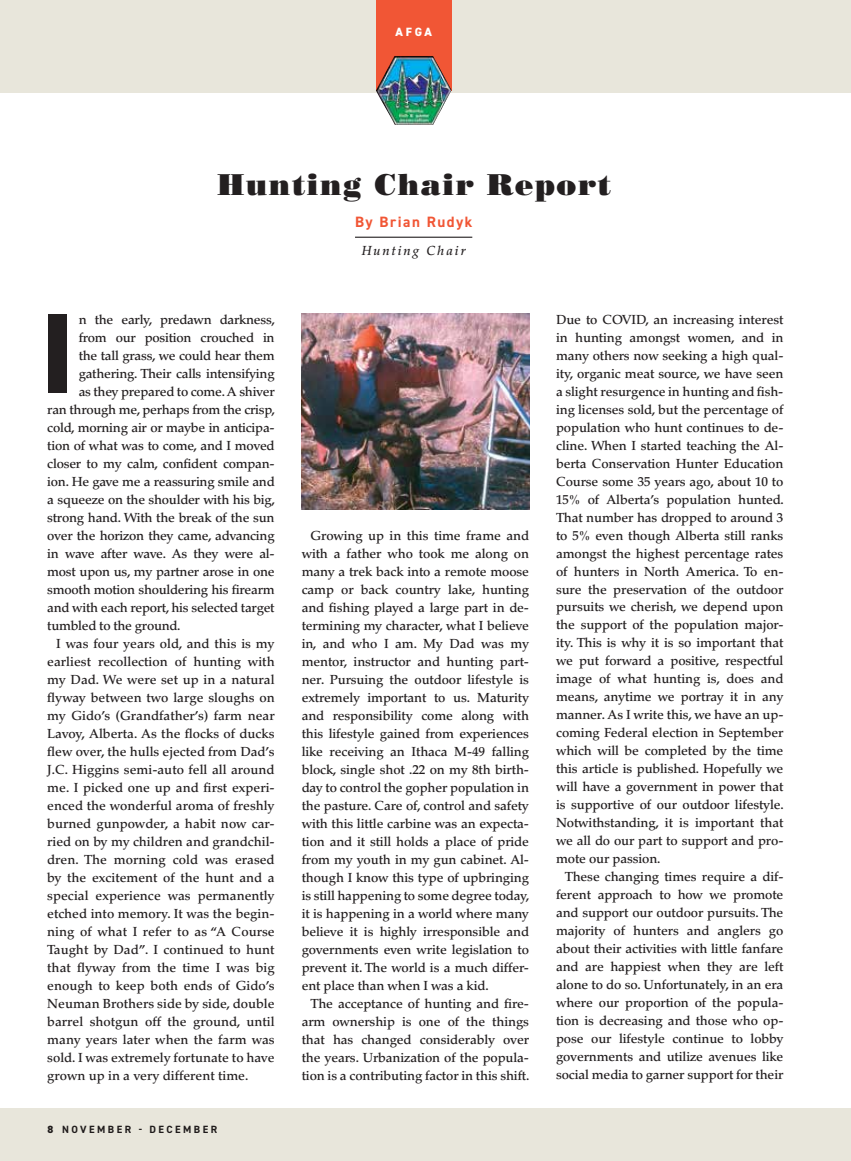
<style>
.page{position:relative;width:851px;height:1161px;background:#fff}
.page>*{position:absolute;margin:0;border:0;box-sizing:border-box;transform-origin:0 0}
.t1{font:800 113.85px "DIN2014";color:#231f20}
.t2{font:30px "Bodoni Std Poster";letter-spacing:.05em;color:#231f20}
.t3{font:700 15px "DIN2014";letter-spacing:.1em;color:#f15635}
.t4{font:500 13.2px/18px "Palatino LT Std";letter-spacing:-.01em;color:#231f20;text-align:justify}
.t5{font:italic 500 13.2px "Palatino LT Std";letter-spacing:.15em;color:#231f20}
.t6{font:800 12px "DIN2014";color:#fff}
.t7{font:700 10.5px "DIN2014";letter-spacing:.235em;color:#231f20}
.s1{font-weight:800}
</style>
<div class="page">
<div style="left:0;top:0;width:850px;height:93px;background:#e8e6db"></div>
<img style="left:376px;top:0;width:75px;height:90px">
<img style="left:376px;top:56px;width:18px;height:58px">
<div style="left:0;top:1108px;width:850px;height:53px;background:#e8e6db"></div>
<hr style="left:355px;top:237px;width:117px;height:1px;background:#231f20">
<img style="left:302px;top:314px;width:227px;height:195px">
<p class="t6" style="left:395px;top:24px;width:38px">AFGA</p>
<h2 class="t2" style="left:217px;top:166px;width:395px">Hunting Chair Report</h2>
<p class="t3" style="left:355px;top:212px;width:119px">By Brian Rudyk</p>
<p class="t5" style="left:361px;top:243px;width:105px">Hunting Chair</p>
<h1 class="t1" style="left:40px;top:278px;width:36px">I</h1>
<p class="t4" style="left:79px;top:311px;width:198px">n the early, predawn darkness,</p>
<p class="t4" style="left:79px;top:329px;width:197px">from our position crouched in</p>
<p class="t4" style="left:79px;top:347px;width:197px">the tall grass, we could hear them</p>
<p class="t4" style="left:79px;top:365px;width:197px">gathering. Their calls intensifying</p>
<p class="t4" style="left:79px;top:383px;width:197px">as they prepared to come. A shiver</p>
<p class="t4" style="left:47px;top:401px;width:229px">ran through me, perhaps from the crisp,</p>
<p class="t4" style="left:47px;top:419px;width:229px">cold, morning air or maybe in anticipa-</p>
<p class="t4" style="left:47px;top:437px;width:229px">tion of what was to come, and I moved</p>
<p class="t4" style="left:47px;top:455px;width:229px">closer to my calm, confident compan-</p>
<p class="t4" style="left:47px;top:473px;width:229px">ion. He gave me a reassuring smile and</p>
<p class="t4" style="left:47px;top:491px;width:229px">a squeeze on the shoulder with his big,</p>
<p class="t4" style="left:47px;top:509px;width:229px">strong hand. With the break of the sun</p>
<p class="t4" style="left:47px;top:527px;width:229px">over the horizon they came, advancing</p>
<p class="t4" style="left:47px;top:545px;width:229px">in wave after wave. As they were al-</p>
<p class="t4" style="left:47px;top:563px;width:229px">most upon us, my partner arose in one</p>
<p class="t4" style="left:47px;top:581px;width:229px">smooth motion shouldering his firearm</p>
<p class="t4" style="left:47px;top:599px;width:229px">and with each report, his selected target</p>
<p class="t4" style="left:47px;top:617px;width:135px">tumbled to the ground.</p>
<p class="t4" style="left:56px;top:635px;width:220px">I was four years old, and this is my</p>
<p class="t4" style="left:47px;top:653px;width:229px">earliest recollection of hunting with</p>
<p class="t4" style="left:47px;top:671px;width:229px">my Dad. We were set up in a natural</p>
<p class="t4" style="left:47px;top:689px;width:229px">flyway between two large sloughs on</p>
<p class="t4" style="left:47px;top:707px;width:229px">my Gido’s (Grandfather’s) farm near</p>
<p class="t4" style="left:47px;top:725px;width:229px">Lavoy, Alberta. As the flocks of ducks</p>
<p class="t4" style="left:47px;top:743px;width:229px">flew over, the hulls ejected from Dad’s</p>
<p class="t4" style="left:47px;top:761px;width:229px">J.C. Higgins semi-auto fell all around</p>
<p class="t4" style="left:47px;top:779px;width:229px">me. I picked one up and first experi-</p>
<p class="t4" style="left:47px;top:797px;width:229px">enced the wonderful aroma of freshly</p>
<p class="t4" style="left:47px;top:815px;width:229px">burned gunpowder, a habit now car-</p>
<p class="t4" style="left:47px;top:833px;width:229px">ried on by my children and grandchil-</p>
<p class="t4" style="left:47px;top:851px;width:229px">dren. The morning cold was erased</p>
<p class="t4" style="left:47px;top:869px;width:229px">by the excitement of the hunt and a</p>
<p class="t4" style="left:47px;top:887px;width:229px">special experience was permanently</p>
<p class="t4" style="left:47px;top:905px;width:229px">etched into memory. It was the begin-</p>
<p class="t4" style="left:47px;top:923px;width:229px">ning of what I refer to as “A Course</p>
<p class="t4" style="left:47px;top:941px;width:229px">Taught by Dad”. I continued to hunt</p>
<p class="t4" style="left:47px;top:959px;width:229px">that flyway from the time I was big</p>
<p class="t4" style="left:47px;top:977px;width:229px">enough to keep both ends of Gido’s</p>
<p class="t4" style="left:47px;top:995px;width:229px">Neuman Brothers side by side, double</p>
<p class="t4" style="left:47px;top:1013px;width:229px">barrel shotgun off the ground, until</p>
<p class="t4" style="left:47px;top:1031px;width:229px">many years later when the farm was</p>
<p class="t4" style="left:47px;top:1048px;width:229px">sold. I was extremely fortunate to have</p>
<p class="t4" style="left:47px;top:1066px;width:202px">grown up in a very different time.</p>
<p class="t7" style="left:47px;top:1122px;width:171px"><span class="s1">8</span> NOVEMBER - DECEMBER</p>
<p class="t4" style="left:302px;top:526px;width:229px;text-indent:9px">Growing up in this time frame and with a father who took me along on many a trek back into a remote moose camp or back country lake, hunting and fishing played a large part in de&shy;termining my character, what I believe in, and who I am. My Dad was my mentor, instructor and hunting part&shy;ner. Pursuing the outdoor lifestyle is extremely important to us. Maturity and responsibility come along with this lifestyle gained from experiences like receiving an Ithaca M-49 falling block, single shot .22 on my 8th birth&shy;day to control the gopher population in the pasture. Care of, control and safety with this little carbine was an expecta&shy;tion and it still holds a place of pride from my youth in my gun cabinet. Al&shy;though I know this type of upbringing is still happening to some degree today, it is happening in a world where many believe it is highly irresponsible and governments even write legislation to prevent it. The world is a much differ&shy;ent place than when I was a kid.</p>
<p class="t4" style="left:302px;top:994px;width:229px;text-indent:9px">The acceptance of hunting and fire&shy;arm ownership is one of the things that has changed considerably over the years. Urbanization of the popula&shy;tion is a contributing factor in this shift.</p>
<p class="t4" style="left:556px;top:310px;width:229px">Due to COVID, an increasing interest in hunting amongst women, and in many others now seeking a high qual&shy;ity, organic meat source, we have seen a slight resurgence in hunting and fish&shy;ing licenses sold, but the percentage of population who hunt continues to de&shy;cline. When I started teaching the Al&shy;berta Conservation Hunter Education Course some 35 years ago, about 10 to 15% of Alberta’s population hunted.<br>That number has dropped to around 3 to 5% even though Alberta still ranks amongst the highest percentage rates of hunters in North America. To en&shy;sure the preservation of the outdoor pursuits we cherish, we depend upon the support of the population major&shy;ity. This is why it is so important that we put forward a positive, respectful image of what hunting is, does and means, anytime we portray it in any manner. As I write this, we have an up&shy;coming Federal election in September which will be completed by the time this article is published. Hopefully we will have a government in power that is supportive of our outdoor lifestyle.<br>Notwithstanding, it is important that we all do our part to support and pro&shy;mote our passion.</p>
<p class="t4" style="left:556px;top:868px;width:229px;text-indent:9px">These changing times require a dif&shy;ferent approach to how we promote and support our outdoor pursuits. The majority of hunters and anglers go about their activities with little fanfare and are happiest when they are left alone to do so. Unfortunately, in an era where our proportion of the popula&shy;tion is decreasing and those who op&shy;pose our lifestyle continue to lobby governments and utilize avenues like social media to garner support for their</p>
</div>
